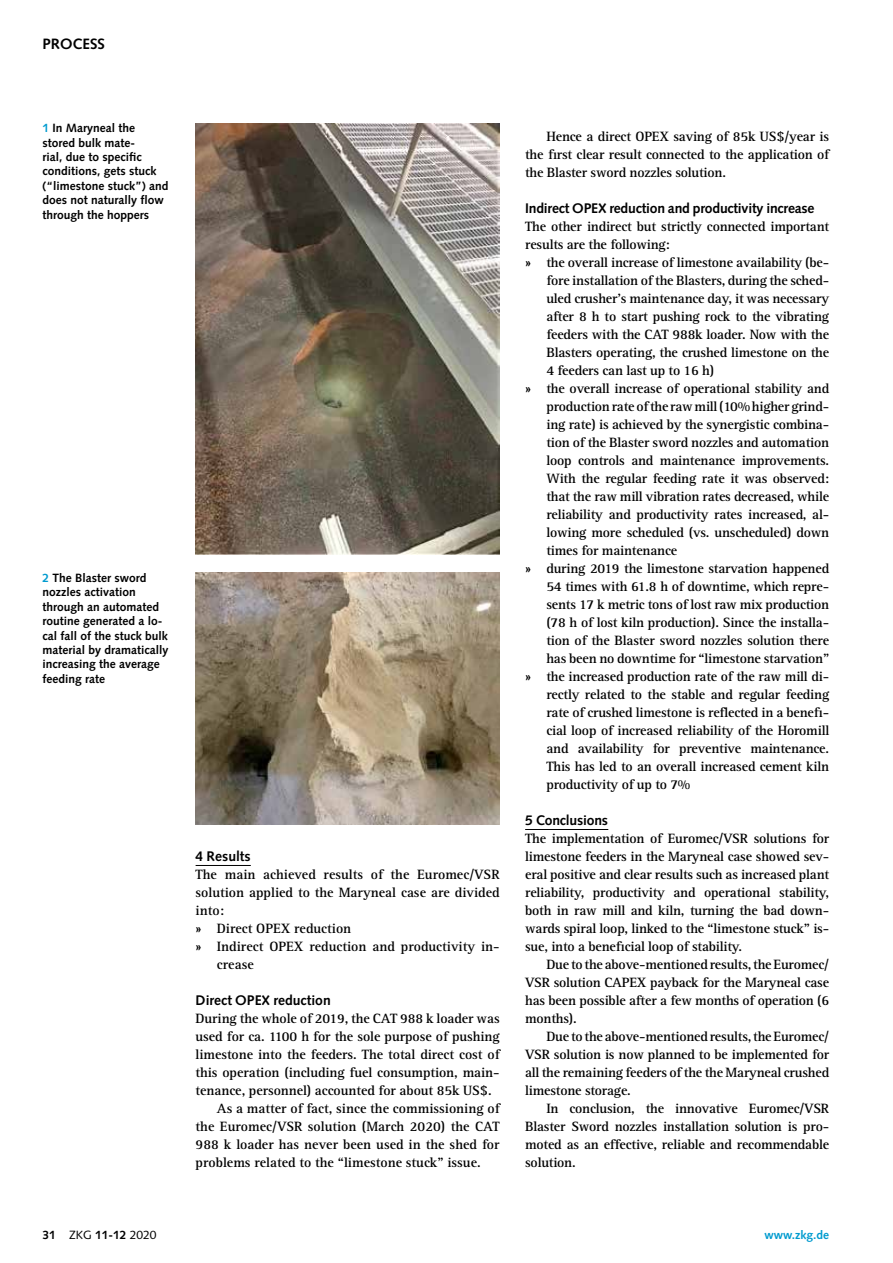
<style>
.page{position:relative;width:893px;height:1263px;background:#fff}
.page>*{position:absolute;margin:0;border:0;box-sizing:border-box;transform-origin:0 0}
.t1{font:700 15px "Syntax LT Std";color:#000}
.t2{font:700 13.95px/18px "Rotis Serif Std";letter-spacing:-.015em;color:#000;text-align:justify}
.t3{font:700 13.95px "Syntax LT Std";letter-spacing:-.015em;color:#000}
.t4{font:700 12px/14.4px "Syntax LT Std";color:#000}
.t5{font:700 12px "Syntax LT Std";color:#009bcf}
.s1{color:#009bcf}
.s2{font-weight:400}
</style>
<div class="page">
<hr style="left:525px;top:829px;width:83px;height:1px;background:#000">
<hr style="left:196px;top:865px;width:55px;height:1px;background:#000">
<img style="left:196px;top:123px;width:304px;height:432px">
<img style="left:196px;top:573px;width:304px;height:252px">
<p class="t1" style="left:43px;top:35px;width:64px">PROCESS</p>
<p class="t4" style="left:43px;top:121px;width:127px"><span class="s1">1</span> In Maryneal the stored bulk mate-<br>rial, due to specific conditions, gets stuck (“limestone stuck”) and does not naturally flow through the hoppers</p>
<p class="t4" style="left:43px;top:571px;width:127px"><span class="s1">2</span> The Blaster sword nozzles activation through an automated routine generated a lo&shy;cal fall of the stuck bulk material by dramatically increasing the average feeding rate</p>
<p class="t3" style="left:196px;top:848px;width:57px">4 Results</p>
<p class="t2" style="left:196px;top:865px;width:305px">The main achieved results of the Euromec/VSR</p>
<p class="t2" style="left:196px;top:883px;width:305px">solution applied to the Maryneal case are divided</p>
<p class="t2" style="left:196px;top:901px;width:30px">into:</p>
<p class="t2" style="left:196px;top:919px;width:157px">» Direct OPEX reduction</p>
<p class="t2" style="left:196px;top:937px;width:306px">» Indirect OPEX reduction and productivity in-</p>
<p class="t2" style="left:217px;top:955px;width:38px">crease</p>
<p class="t3" style="left:196px;top:992px;width:137px">Direct OPEX reduction</p>
<p class="t2" style="left:196px;top:1009px;width:306px">During the whole of 2019, the CAT 988 k loader was</p>
<p class="t2" style="left:196px;top:1027px;width:306px">used for ca. 1100 h for the sole purpose of pushing</p>
<p class="t2" style="left:196px;top:1045px;width:305px">limestone into the feeders. The total direct cost of</p>
<p class="t2" style="left:196px;top:1063px;width:306px">this operation (including fuel consumption, main-</p>
<p class="t2" style="left:196px;top:1081px;width:298px">tenance, personnel) accounted for about 85k US$.</p>
<p class="t2" style="left:217px;top:1099px;width:284px">As a matter of fact, since the commissioning of</p>
<p class="t2" style="left:196px;top:1117px;width:306px">the Euromec/VSR solution (March 2020) the CAT</p>
<p class="t2" style="left:196px;top:1135px;width:305px">988 k loader has never been used in the shed for</p>
<p class="t2" style="left:196px;top:1153px;width:287px">problems related to the “limestone stuck” issue.</p>
<p class="t2" style="left:525px;top:128px;width:306px;text-indent:21px">Hence a direct OPEX saving of 85k US$/year is the first clear result connected to the application of the Blaster sword nozzles solution.</p>
<p class="t3" style="left:525px;top:200px;width:291px">Indirect OPEX reduction and productivity increase</p>
<p class="t2" style="left:525px;top:218px;width:305px">The other indirect but strictly connected important</p>
<p class="t2" style="left:525px;top:236px;width:146px">results are the following:</p>
<p class="t2" style="left:525px;top:254px;width:306px">» the overall increase of limestone availability (be-</p>
<p class="t2" style="left:546px;top:272px;width:284px">fore installation of the Blasters, during the sched-</p>
<p class="t2" style="left:546px;top:290px;width:284px">uled crusher’s maintenance day, it was necessary</p>
<p class="t2" style="left:546px;top:308px;width:284px">after 8 h to start pushing rock to the vibrating</p>
<p class="t2" style="left:546px;top:326px;width:284px">feeders with the CAT 988k loader. Now with the</p>
<p class="t2" style="left:546px;top:343px;width:284px">Blasters operating, the crushed limestone on the</p>
<p class="t2" style="left:546px;top:361px;width:169px">4 feeders can last up to 16 h)</p>
<p class="t2" style="left:525px;top:379px;width:306px">» the overall increase of operational stability and</p>
<p class="t2" style="left:546px;top:397px;width:284px">production rate of the raw mill (10% higher grind-</p>
<p class="t2" style="left:546px;top:415px;width:284px">ing rate) is achieved by the synergistic combina-</p>
<p class="t2" style="left:546px;top:433px;width:284px">tion of the Blaster sword nozzles and automation</p>
<p class="t2" style="left:546px;top:451px;width:284px">loop controls and maintenance improvements.</p>
<p class="t2" style="left:546px;top:469px;width:284px">With the regular feeding rate it was observed:</p>
<p class="t2" style="left:546px;top:487px;width:284px">that the raw mill vibration rates decreased, while</p>
<p class="t2" style="left:546px;top:505px;width:284px">reliability and productivity rates increased, al-</p>
<p class="t2" style="left:546px;top:523px;width:284px">lowing more scheduled (vs. unscheduled) down</p>
<p class="t2" style="left:546px;top:541px;width:132px">times for maintenance</p>
<p class="t2" style="left:525px;top:559px;width:306px">» during 2019 the limestone starvation happened</p>
<p class="t2" style="left:546px;top:577px;width:284px">54 times with 61.8 h of downtime, which repre-</p>
<p class="t2" style="left:546px;top:595px;width:284px">sents 17 k metric tons of lost raw mix production</p>
<p class="t2" style="left:546px;top:613px;width:284px">(78 h of lost kiln production). Since the installa-</p>
<p class="t2" style="left:546px;top:631px;width:284px">tion of the Blaster sword nozzles solution there</p>
<p class="t2" style="left:546px;top:649px;width:284px">has been no downtime for “limestone starvation”</p>
<p class="t2" style="left:525px;top:667px;width:306px">» the increased production rate of the raw mill di-</p>
<p class="t2" style="left:546px;top:685px;width:284px">rectly related to the stable and regular feeding</p>
<p class="t2" style="left:546px;top:703px;width:284px">rate of crushed limestone is reflected in a benefi-</p>
<p class="t2" style="left:546px;top:721px;width:284px">cial loop of increased reliability of the Horomill</p>
<p class="t2" style="left:546px;top:739px;width:284px">and availability for preventive maintenance.</p>
<p class="t2" style="left:546px;top:757px;width:284px">This has led to an overall increased cement kiln</p>
<p class="t2" style="left:546px;top:775px;width:145px">productivity of up to 7%</p>
<p class="t3" style="left:525px;top:812px;width:84px">5 Conclusions</p>
<p class="t2" style="left:525px;top:829px;width:306px">The implementation of Euromec/VSR solutions for limestone feeders in the Maryneal case showed sev&shy;eral positive and clear results such as increased plant reliability, productivity and operational stability, both in raw mill and kiln, turning the bad down&shy;wards spiral loop, linked to the “limestone stuck” is&shy;sue, into a beneficial loop of stability.</p>
<p class="t2" style="left:525px;top:955px;width:306px;text-indent:21px">Due to the above-mentioned results, the Euromec/ VSR solution CAPEX payback for the Maryneal case has been possible after a few months of operation (6 months).</p>
<p class="t2" style="left:525px;top:1027px;width:306px;text-indent:21px">Due to the above-mentioned results, the Euromec/ VSR solution is now planned to be implemented for all the remaining feeders of the the Maryneal crushed limestone storage.</p>
<p class="t2" style="left:525px;top:1099px;width:306px;text-indent:21px">In conclusion, the innovative Euromec/VSR Blaster Sword nozzles installation solution is pro&shy;moted as an effective, reliable and recommendable solution.</p>
<p class="t4" style="left:43px;top:1227px;width:116px">31 <span class="s2">ZKG</span> 11-12 <span class="s2">2020</span></p>
<p class="t5" style="left:764px;top:1228px;width:66px">www.zkg.de</p>
</div>
